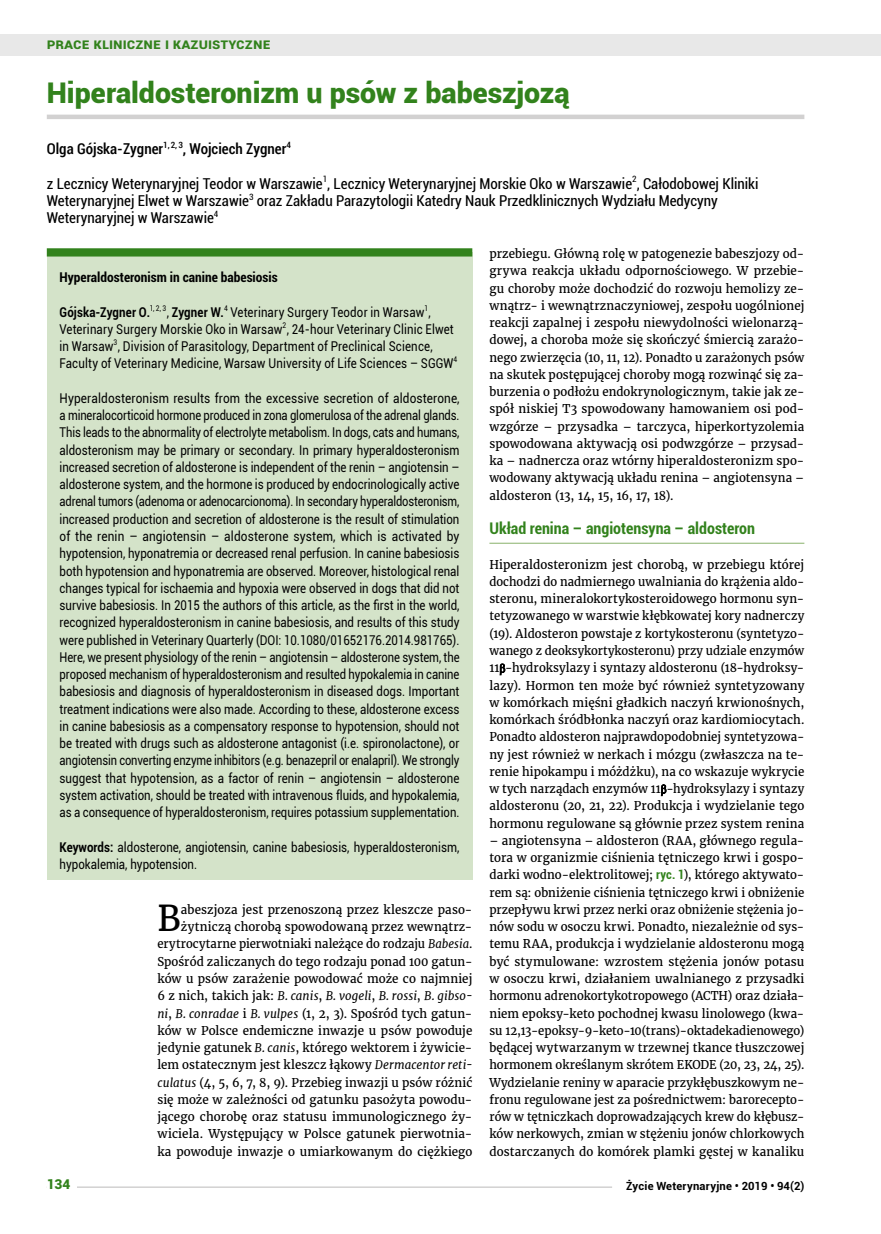
<style>
.page{position:relative;width:881px;height:1234px;background:#fff}
.page>*{position:absolute;margin:0;border:0;box-sizing:border-box;transform-origin:0 0}
.t1{font:35.25px "Merriweather";color:#000}
.t2{font:900 28.5px "Roboto";color:#32821c}
.t3{font:700 condensed 16.05px "Roboto";color:#32821c}
.t4{font:condensed 15px/17.2px "Roboto";color:#000}
.t5{font:500 condensed 15px "Roboto";color:#000}
.t6{font:700 15px "Roboto";color:#32821c}
.t7{font:13.5px/17.2px "Roboto";letter-spacing:.005em;color:#000;text-align:justify;scale:.87 1}
.t8{font:13.5px/17.2px "Roboto";letter-spacing:.005em;color:#000;scale:.85 1}
.t9{font:700 condensed 13.5px "Roboto";color:#000}
.t10{font:900 13.5px "Roboto";color:#32821c}
.t11{font:12px/17.2px "Merriweather";letter-spacing:.01em;color:#000;text-align:justify}
.t12{font:700 11.25px "Roboto";letter-spacing:.02em;color:#000}
.s1{font-weight:700}
.s2{font-style:italic}
.s3{font-family:"Times New Roman"}
.s4{font-family:"Roboto";font-weight:700;font-stretch:condensed;font-size:12.75px;color:#32821c}
</style>
<div class="page">
<hr style="left:489px;top:542px;width:315px;height:1px;background:#96ba7b">
<svg style="left:499px;top:663px;width:6px;height:11px"></svg>
<svg style="left:661px;top:784px;width:5px;height:11px"></svg>
<hr style="left:47px;top:115px;width:757px;height:4px;background:#d2d1d1">
<div style="left:47px;top:252px;width:425px;height:627px;background:#d4e3c9"></div>
<div style="left:47px;top:248px;width:425px;height:8px;background:#32821c"></div>
<div style="left:0;top:35px;width:880px;height:21px;background:#e8e8e8"></div>
<hr style="left:47px;top:1186px;width:565px;height:1px;background:#d2d1d1">
<div style="left:47px;top:1178px;width:30px;height:15px;background:#fff"></div>
<p class="t6" style="left:47px;top:33px;width:225px">Prace kliniczne i kazuistyczne</p>
<h2 class="t2" style="left:47px;top:72px;width:524px">Hiperaldosteronizm u psów z babeszjozą</h2>
<p class="t5" style="left:47px;top:138px;width:245px">Olga Gójska-Zygner<sup>1,2,3</sup>, Wojciech Zygner<sup>4</sup></p>
<p class="t4" style="left:47px;top:174px;width:713px">z Lecznicy Weterynaryjnej Teodor w Warszawie<sup>1</sup>, Lecznicy Weterynaryjnej Morskie Oko w Warszawie<sup>2</sup>, Całodobowej Kliniki<br>Weterynaryjnej Elwet w Warszawie<sup>3</sup> oraz Zakładu Parazytologii Katedry Nauk Przedklinicznych Wydziału Medycyny<br>Weterynaryjnej w Warszawie<sup>4</sup></p>
<p class="t9" style="left:60px;top:268px;width:219px">Hyperaldosteronism in canine babesiosis</p>
<p class="t8" style="left:60px;top:302px;width:469px"><span class="s1">Gójska-Zygner O.</span><sup>1,</sup> <sup>2,</sup> <sup>3</sup>, <span class="s1">Zygner W.</span><sup>4</sup> Veterinary Surgery Teodor in Warsaw<sup>1</sup>, Veterinary Surgery Morskie Oko in Warsaw<sup>2</sup>, 24-hour Veterinary Clinic Elwet in Warsaw<sup>3</sup>, Division of Parasitology, Department of Preclinical Science, Faculty of Veterinary Medicine, Warsaw University of Life Sciences – SGGW<sup>4</sup></p>
<p class="t7" style="left:60px;top:389px;width:461px">Hyperaldosteronism results from the excessive secretion of aldosterone, a mineralocorticoid hormone produced in zona glomerulosa of the adrenal glands.<br>This leads to the abnormality of electrolyte metabolism. In dogs, cats and humans, aldosteronism may be primary or secondary. In primary hyperaldosteronism increased secretion of aldosterone is independent of the renin – angiotensin – aldosterone system, and the hormone is produced by endocrinologically active adrenal tumors (adenoma or adenocarcionoma). In secondary hyperaldosteronism, increased production and secretion of aldosterone is the result of stimulation of the renin – angiotensin – aldosterone system, which is activated by hypotension, hyponatremia or decreased renal perfusion. In canine babesiosis both hypotension and hyponatremia are observed. Moreover, histological renal changes typical for ischaemia and hypoxia were observed in dogs that did not survive babesiosis. In 2015 the authors of this article, as the first in the world, recognized hyperaldosteronism in canine babesiosis, and results of this study were published in Veterinary Quarterly (DOI: 10.1080/01652176.2014.981765).<br>Here, we present physiology of the renin – angiotensin – aldosterone system, the proposed mechanism of hyperaldosteronism and resulted hypokalemia in canine babesiosis and diagnosis of hyperaldosteronism in diseased dogs. Important treatment indications were also made. According to these, aldosterone excess in canine babesiosis as a compensatory response to hypotension, should not be treated with drugs such as aldosterone antagonist (i.e. spironolactone), or angiotensin converting enzyme inhibitors (e.g. benazepril or enalapril). We strongly suggest that hypotension, as a factor of renin – angiotensin – aldosterone system activation, should be treated with intravenous fluids, and hypokalemia, as a consequence of hyperaldosteronism, requires potassium supplementation.</p>
<p class="t8" style="left:60px;top:837px;width:471px"><span class="s1">Keywords:</span> aldosterone, angiotensin, canine babesiosis, hyperaldosteronism, hypokalemia, hypotension.</p>
<p class="t11" style="left:157px;top:900px;width:316px;text-align:right">abeszjoza jest przenoszoną przez kleszcze paso&shy;żytniczą chorobą spowodowaną przez wewnątrz&shy;erytrocytarne pierwotniaki należące do rodzaju <span class="s2">Babesia</span>.<br>Spośród zaliczanych do tego rodzaju ponad 100 gatun&shy;ków u psów zarażenie powodować może co najmniej 6 z nich, takich jak: <span class="s2">B. canis</span>, <span class="s2">B. vogeli</span>, <span class="s2">B. rossi</span>, <span class="s2">B. gibso&shy;ni</span>, <span class="s2">B. conradae</span> i <span class="s2">B. vulpes</span> (1, 2, 3). Spośród tych gatun&shy;ków w Polsce endemiczne inwazje u psów powoduje jedynie gatunek <span class="s2">B. canis</span>, którego wektorem i żywicie&shy;lem ostatecznym jest kleszcz łąkowy <span class="s2">Dermacentor reti&shy;culatus</span> (4, 5, 6, 7, 8, 9). Przebieg inwazji u psów różnić się może w zależności od gatunku pasożyta powodu&shy;jącego chorobę oraz statusu immunologicznego ży&shy;wiciela. Występujący w Polsce gatunek pierwotnia&shy;ka powoduje inwazje o umiarkowanym do ciężkiego</p>
<h1 class="t1" style="left:157px;top:896px;width:25px">B</h1>
<p class="t11" style="left:489px;top:245px;width:316px">przebiegu. Główną rolę w patogenezie babeszjozy od&shy;grywa reakcja układu odpornościowego. W przebie&shy;gu choroby może dochodzić do rozwoju hemolizy ze&shy;wnątrz- i wewnątrznaczyniowej, zespołu uogólnionej reakcji zapalnej i zespołu niewydolności wielonarzą&shy;dowej, a choroba może się skończyć śmiercią zarażo&shy;nego zwierzęcia (10, 11, 12). Ponadto u zarażonych psów na skutek postępującej choroby mogą rozwinąć się za&shy;burzenia o podłożu endokrynologicznym, takie jak ze&shy;spół niskiej T3 spowodowany hamowaniem osi pod&shy;wzgórze – przysadka – tarczyca, hiperkortyzolemia spowodowana aktywacją osi podwzgórze – przysad&shy;ka – nadnercza oraz wtórny hiperaldosteronizm spo&shy;wodowany aktywacją układu renina – angiotensyna – aldosteron (13, 14, 15, 16, 17, 18).</p>
<h3 class="t3" style="left:489px;top:517px;width:267px">Układ renina – angiotensyna – aldosteron</h3>
<p class="t11" style="left:489px;top:555px;width:316px">Hiperaldosteronizm jest chorobą, w przebiegu której dochodzi do nadmiernego uwalniania do krążenia aldo&shy;steronu, mineralokortykosteroidowego hormonu syn&shy;tetyzowanego w warstwie kłębkowatej kory nadnerczy (19). Aldosteron powstaje z kortykosteronu (syntetyzo&shy;wanego z deoksykortykosteronu) przy udziale enzymów 11<span class="s3">β</span>- hydroksylazy i syntazy aldosteronu (18- hydroksy&shy;lazy). Hormon ten może być również syntetyzowany w komórkach mięśni gładkich naczyń krwionośnych, komórkach śródbłonka naczyń oraz kardiomiocytach.<br>Ponadto aldosteron najprawdopodobniej syntetyzowa&shy;ny jest również w nerkach i mózgu (zwłaszcza na te&shy;renie hipokampu i móżdżku), na co wskazuje wykrycie w tych narządach enzymów 11<span class="s3">β</span>- hydroksylazy i syntazy aldosteronu (20, 21, 22). Produkcja i wydzielanie tego hormonu regulowane są głównie przez system renina</p>
<p class="t11" style="left:489px;top:831px;width:316px">– angiotensyna – aldosteron (RAA, głównego regula&shy;tora w organizmie ciśnienia tętniczego krwi i gospo&shy;darki wodno- elektrolitowej; <span class="s4">ryc. 1</span>), którego aktywato&shy;rem są: obniżenie ciśnienia tętniczego krwi i obniżenie przepływu krwi przez nerki oraz obniżenie stężenia jo&shy;nów sodu w osoczu krwi. Ponadto, niezależnie od sys&shy;temu RAA, produkcja i wydzielanie aldosteronu mogą być stymulowane: wzrostem stężenia jonów potasu w osoczu krwi, działaniem uwalnianego z przysadki hormonu adrenokortykotropowego (ACTH) oraz działa&shy;niem epoksy- keto pochodnej kwasu linolowego (kwa&shy;su 12,13- epoksy- 9- keto-10(trans)- oktadekadienowego) będącej wytwarzanym w trzewnej tkance tłuszczowej hormonem określanym skrótem EKODE (20, 23, 24, 25).<br>Wydzielanie reniny w aparacie przykłębuszkowym ne&shy;fronu regulowane jest za pośrednictwem: barorecepto&shy;rów w tętniczkach doprowadzających krew do kłębusz&shy;ków nerkowych, zmian w stężeniu jonów chlorkowych dostarczanych do komórek plamki gęstej w kanaliku</p>
<p class="t10" style="left:47px;top:1174px;width:25px">134</p>
<p class="t12" style="left:626px;top:1177px;width:180px">Życie Weterynaryjne • 2019 • 94(2)</p>
</div>
